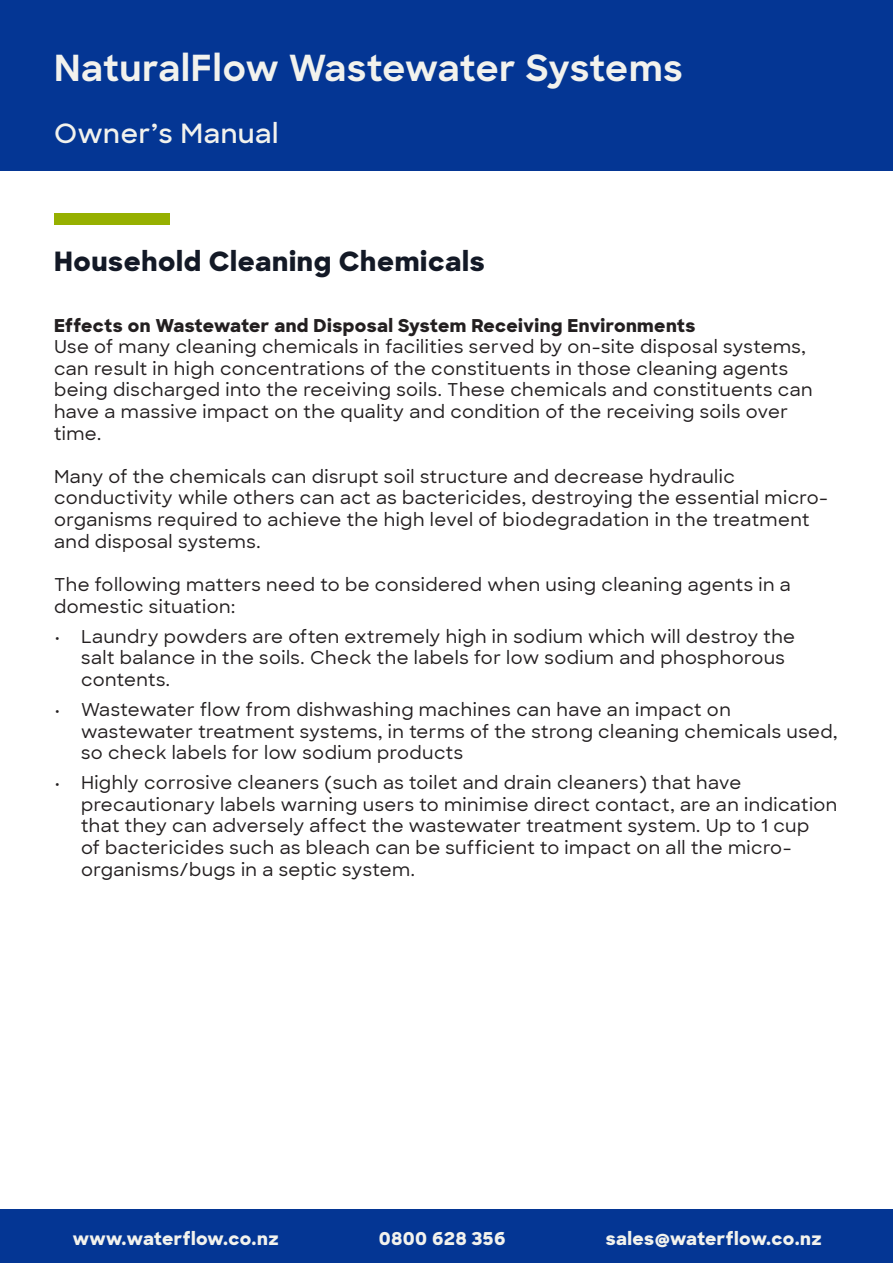
<style>
.page{position:relative;width:893px;height:1263px;background:#fff}
.page>*{position:absolute;margin:0;border:0;box-sizing:border-box;transform-origin:0 0}
.t1{font:700 36px "Sharp Sans";letter-spacing:.01em;color:#f2f2ed}
.t2{font:800 27px "Sharp Sans";letter-spacing:.025em;color:#131926}
.t3{font:600 27px "Sharp Sans";letter-spacing:.025em;color:#f2f2ed}
.Home_Guide_Body_text{font:500 18px/21.6px "Sharp Sans";letter-spacing:.025em;color:#231f20}
.Home_Guide_Body_Section_headers{font:800 18px "Sharp Sans";letter-spacing:.025em;color:#231f20}
.t4{font:800 18px "Sharp Sans";letter-spacing:.025em;color:#f2f2ed}
</style>
<div class="page">
<div style="left:1px;top:0;width:892px;height:170px;background:#043694"></div>
<div style="left:1px;top:1210px;width:892px;height:53px;background:#043694"></div>
<div style="left:54px;top:214px;width:116px;height:11px;background:#96b000"></div>
<h1 class="t1" style="left:54px;top:41px;width:630px">NaturalFlow Wastewater Systems</h1>
<h2 class="t3" style="left:54px;top:113px;width:226px">Owner’s Manual</h2>
<p class="t2" style="left:54px;top:241px;width:432px">Household Cleaning Chemicals</p>
<p class="Home_Guide_Body_Section_headers" style="left:54px;top:312px;width:643px">Effects on Wastewater and Disposal System Receiving Environments</p>
<p class="Home_Guide_Body_text" style="left:54px;top:335px;width:760px">Use of many cleaning chemicals in facilities served by on-site disposal systems, can result in high concentrations of the constituents in those cleaning agents being discharged into the receiving soils. These chemicals and constituents can have a massive impact on the quality and condition of the receiving soils over time.</p>
<p class="Home_Guide_Body_text" style="left:54px;top:465px;width:775px">Many of the chemicals can disrupt soil structure and decrease hydraulic conductivity while others can act as bactericides, destroying the essential micro&shy;organisms required to achieve the high level of biodegradation in the treatment and disposal systems.</p>
<p class="Home_Guide_Body_text" style="left:54px;top:573px;width:738px">The following matters need to be considered when using cleaning agents in a domestic situation:</p>
<p class="Home_Guide_Body_text" style="left:81px;top:624px;width:716px;text-indent:-27px">• Laundry powders are often extremely high in sodium which will destroy the salt balance in the soils. Check the labels for low sodium and phosphorous contents.</p>
<p class="Home_Guide_Body_text" style="left:81px;top:698px;width:758px;text-indent:-27px">• Wastewater flow from dishwashing machines can have an impact on wastewater treatment systems, in terms of the strong cleaning chemicals used, so check labels for low sodium products</p>
<p class="Home_Guide_Body_text" style="left:81px;top:771px;width:758px;text-indent:-27px">• Highly corrosive cleaners (such as toilet and drain cleaners) that have precautionary labels warning users to minimise direct contact, are an indication that they can adversely affect the wastewater treatment system. Up to 1 cup<br>of bactericides such as bleach can be sufficient to impact on all the micro&shy;organisms/bugs in a septic system.</p>
<p class="t4" style="left:73px;top:1225px;width:207px">www.waterflow.co.nz</p>
<p class="t4" style="left:379px;top:1225px;width:128px">0800 628 356</p>
<p class="t4" style="left:606px;top:1225px;width:217px">sales@waterflow.co.nz</p>
</div>
